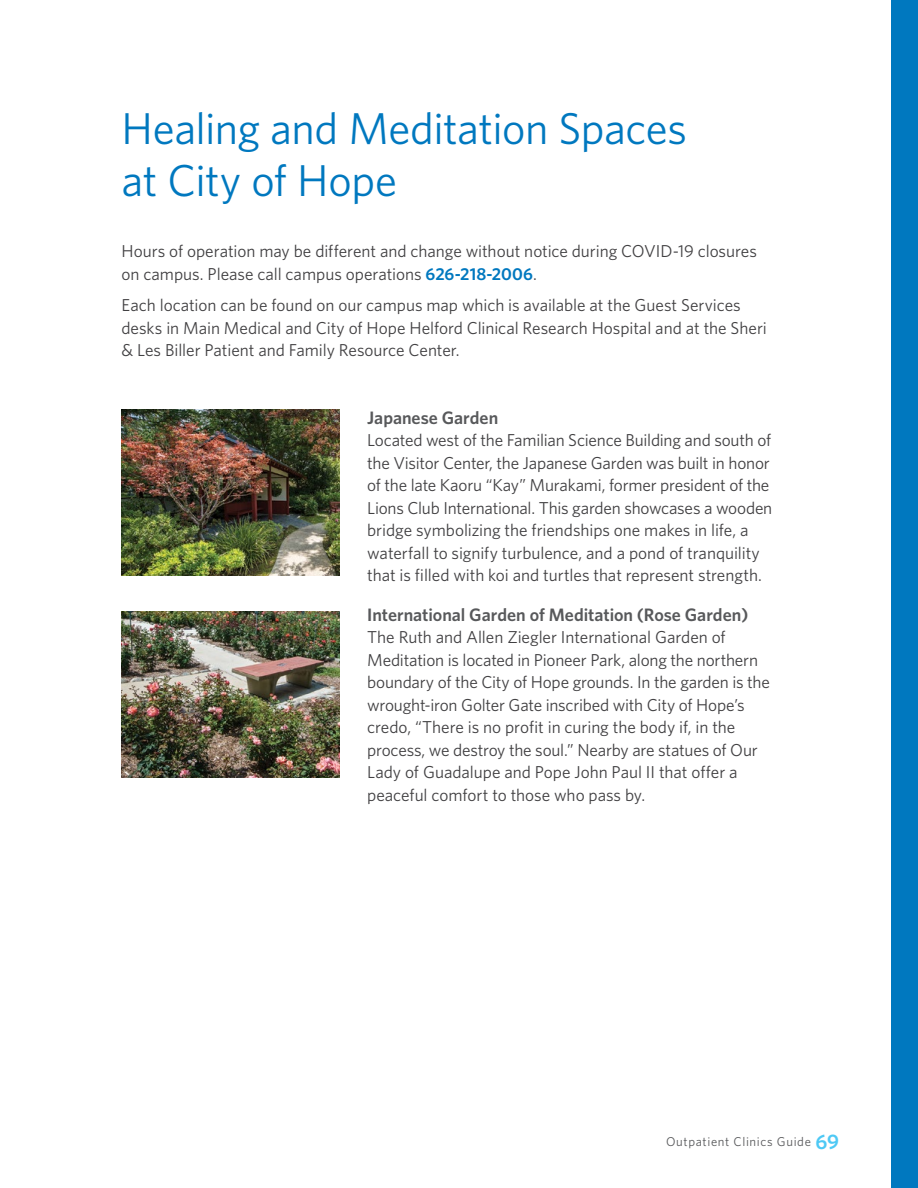
<style>
.page{position:relative;width:918px;height:1188px;background:#fff}
.page>*{position:absolute;margin:0;border:0;box-sizing:border-box;transform-origin:0 0}
.t1{font:44.7px/52.5px "Whitney";letter-spacing:-.01em;color:#0078bf}
.t2{font:600 18px "Whitney";color:#58595b}
.t3{font:17.25px/22.5px "Whitney";letter-spacing:-.005em;color:#414042}
.t4{font:12.75px "Whitney";letter-spacing:.05em;color:#58595b}
.s1{font-weight:600;color:#0078bf}
.s2{font-weight:600;font-size:21px;color:#4ec9f5}
</style>
<div class="page">
<img style="left:122px;top:409px;width:217px;height:166px">
<img style="left:122px;top:611px;width:217px;height:166px">
<div style="left:891px;top:0;width:27px;height:1188px;background:#0078bf"></div>
<h1 class="t1" style="left:122px;top:101px;width:567px">Healing and Meditation Spaces at City of Hope</h1>
<p class="t3" style="left:122px;top:239px;width:637px">Hours of operation may be different and change without notice during COVID-19 closures on campus. Please call campus operations <span class="s1">626-218-2006</span>.</p>
<p class="t3" style="left:122px;top:294px;width:647px">Each location can be found on our campus map which is available at the Guest Services desks in Main Medical and City of Hope Helford Clinical Research Hospital and at the Sheri &amp; Les Biller Patient and Family Resource Center.</p>
<p class="t2" style="left:367px;top:407px;width:133px">Japanese Garden</p>
<p class="t3" style="left:367px;top:429px;width:407px">Located west of the Familian Science Building and south of the Visitor Center, the Japanese Garden was built in honor of the late Kaoru “Kay” Murakami, former president of the Lions Club International. This garden showcases a wooden bridge symbolizing the friendships one makes in life, a waterfall to signify turbulence, and a pond of tranquility that is filled with koi and turtles that represent strength.</p>
<p class="t2" style="left:367px;top:604px;width:383px">International Garden of Meditation (Rose Garden)</p>
<p class="t3" style="left:367px;top:626px;width:404px">The Ruth and Allen Ziegler International Garden of Meditation is located in Pioneer Park, along the northern boundary of the City of Hope grounds. In the garden is the wrought-iron Golter Gate inscribed with City of Hope’s credo, “There is no profit in curing the body if, in the process, we destroy the soul.” Nearby are statues of Our Lady of Guadalupe and Pope John Paul II that offer a peaceful comfort to those who pass by.</p>
<p class="t4" style="left:666px;top:1134px;width:175px">Outpatient Clinics Guide <span class="s2">69</span></p>
</div>
